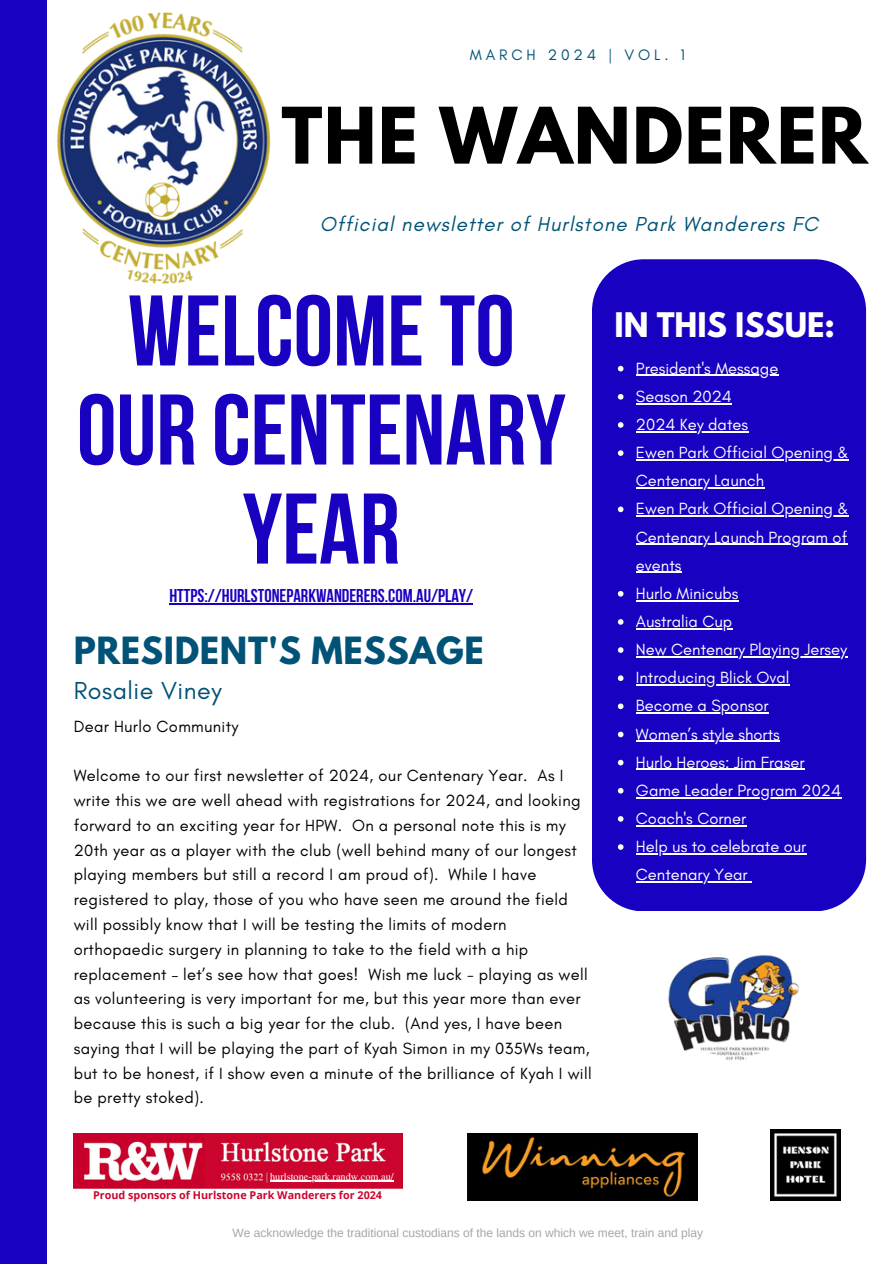
<style>
.page{position:relative;width:893px;height:1264px;background:#fff}
.page>*{position:absolute;margin:0;border:0;box-sizing:border-box;transform-origin:0 0}
.t1{font:700 100.05px/99px "Bebas Neue";color:#1901c1;text-align:center}
.t2{font:700 69px "League Spartan";letter-spacing:.02em;color:#000}
.t3{font:700 33.15px "League Spartan";letter-spacing:.02em;color:#005376}
.t4{font:700 30px "League Spartan";color:#fff}
.t5{font:25.05px "Glacial Indifference";letter-spacing:.02em;color:#005376}
.t6{font:italic 20.55px "Glacial Indifference";letter-spacing:.05em;color:#005376}
.t7{font:700 18.45px "Bebas Neue";color:#1901c1}
.t8{font:16.5px/24.8px "Glacial Indifference";letter-spacing:.02em;color:#000}
.t9{font:16.5px/28.2px "Glacial Indifference";color:#fff}
.t10{font:15.45px "Glacial Indifference";letter-spacing:.25em;color:#005376}
.t11{font:12px "Arimo";color:#a6a6a6}
.t12{font:700 10.8px "Open Sans";color:#cc052e}
.t13{font:10.2px "Te X Gyre Termes";color:#fff}
</style>
<div class="page">
<img style="left:46px;top:0;width:225px;height:309px">
<div style="left:0;top:0;width:46px;height:1263px;background:#1901c1"></div>
<img style="left:668px;top:955px;width:132px;height:106px">
<div style="left:592px;top:259px;width:274px;height:652px;background:#1901c1;border-radius:52px"></div>
<svg style="left:617px;top:366px;width:6px;height:5px"></svg>
<hr style="left:636px;top:375px;width:142px;height:1px;background:#fff">
<svg style="left:617px;top:394px;width:6px;height:5px"></svg>
<hr style="left:636px;top:403px;width:95px;height:1px;background:#fff">
<svg style="left:617px;top:422px;width:6px;height:6px"></svg>
<hr style="left:636px;top:431px;width:112px;height:1px;background:#fff">
<svg style="left:617px;top:450px;width:6px;height:6px"></svg>
<hr style="left:636px;top:459px;width:212px;height:1px;background:#fff">
<hr style="left:636px;top:487px;width:128px;height:1px;background:#fff">
<svg style="left:617px;top:506px;width:6px;height:6px"></svg>
<hr style="left:636px;top:515px;width:212px;height:1px;background:#fff">
<hr style="left:636px;top:543px;width:211px;height:2px;background:#fff">
<hr style="left:636px;top:572px;width:45px;height:1px;background:#fff">
<svg style="left:617px;top:591px;width:6px;height:5px"></svg>
<hr style="left:636px;top:600px;width:102px;height:1px;background:#fff">
<svg style="left:617px;top:619px;width:6px;height:5px"></svg>
<hr style="left:636px;top:628px;width:96px;height:1px;background:#fff">
<svg style="left:617px;top:647px;width:6px;height:6px"></svg>
<hr style="left:636px;top:656px;width:211px;height:1px;background:#fff">
<svg style="left:617px;top:675px;width:6px;height:6px"></svg>
<hr style="left:636px;top:684px;width:153px;height:1px;background:#fff">
<svg style="left:617px;top:703px;width:6px;height:6px"></svg>
<hr style="left:636px;top:712px;width:132px;height:1px;background:#fff">
<svg style="left:617px;top:731px;width:6px;height:6px"></svg>
<hr style="left:636px;top:740px;width:143px;height:1px;background:#fff">
<svg style="left:617px;top:759px;width:6px;height:6px"></svg>
<hr style="left:636px;top:768px;width:168px;height:2px;background:#fff">
<svg style="left:617px;top:788px;width:6px;height:5px"></svg>
<hr style="left:636px;top:797px;width:205px;height:1px;background:#fff">
<svg style="left:617px;top:816px;width:6px;height:5px"></svg>
<hr style="left:636px;top:825px;width:110px;height:1px;background:#fff">
<svg style="left:617px;top:844px;width:6px;height:5px"></svg>
<hr style="left:636px;top:853px;width:170px;height:1px;background:#fff">
<hr style="left:636px;top:881px;width:111px;height:1px;background:#fff">
<img style="left:73px;top:1133px;width:329px;height:55px">
<div style="left:270px;top:1170px;width:120px;height:14px;background:#cc052e"></div>
<hr style="left:270px;top:1180px;width:123px;height:1px;background:#fff">
<img style="left:770px;top:1129px;width:70px;height:71px">
<img style="left:467px;top:1133px;width:230px;height:67px">
<hr style="left:169px;top:603px;width:304px;height:1px;background:#1901c1">
<p class="t10" style="left:470px;top:46px;width:216px">MARCH 2024 | VOL. 1</p>
<p class="t2" style="left:281px;top:101px;width:587px">THE WANDERER</p>
<p class="t6" style="left:320px;top:211px;width:500px">Official newsletter of Hurlstone Park Wanderers FC</p>
<p class="t1" style="left:77px;top:291px;width:490px">WELCOMETO<br>OUR CENTENARY<br>YEAR</p>
<p class="t7" style="left:169px;top:588px;width:305px">HTTPS://HURLSTONEPARKWANDERERS.COM.AU/PLAY/</p>
<h3 class="t3" style="left:74px;top:634px;width:411px">PRESIDENT'S MESSAGE</h3>
<p class="t5" style="left:74px;top:675px;width:150px">Rosalie Viney</p>
<h2 class="t8" style="left:74px;top:713px;width:166px">Dear Hurlo Community</h2>
<h2 class="t8" style="left:74px;top:763px;width:519px">Welcome to our first newsletter of 2024, our Centenary Year. As I write this we are well ahead with registrations for 2024, and looking forward to an exciting year for HPW. On a personal note this is my 20th year as a player with the club (well behind many of our longest playing members but still a record I am proud of). While I have registered to play, those of you who have seen me around the field will possibly know that I will be testing the limits of modern orthopaedic surgery in planning to take to the field with a hip replacement – let’s see how that goes! Wish me luck - playing as well as volunteering is very important for me, but this year more than ever because this is such a big year for the club. (And yes, I have been saying that I will be playing the part of Kyah Simon in my 035Ws team, but to be honest, if I show even a minute of the brilliance of Kyah I will be pretty stoked).</h2>
<h6 class="t4" style="left:614px;top:310px;width:222px">IN THIS ISSUE:</h6>
<h1 class="t9" style="left:636px;top:354px;width:144px">President's Message</h1>
<h5 class="t9" style="left:636px;top:382px;width:97px">Season 2024</h5>
<p class="t9" style="left:636px;top:410px;width:114px">2024 Key dates</p>
<p class="t9" style="left:636px;top:438px;width:214px">Ewen Park Official Opening &amp;</p>
<p class="t9" style="left:636px;top:466px;width:214px">Centenary Launch<br>Ewen Park Official Opening &amp;</p>
<p class="t9" style="left:636px;top:522px;width:213px">Centenary Launch Program of events<br>Hurlo Minicubs</p>
<p class="t9" style="left:636px;top:607px;width:98px">Australia Cup</p>
<p class="t9" style="left:636px;top:635px;width:213px">New Centenary Playing Jersey</p>
<p class="t9" style="left:636px;top:663px;width:155px">Introducing Blick Oval</p>
<p class="t9" style="left:636px;top:691px;width:134px">Become a Sponsor</p>
<p class="t9" style="left:636px;top:719px;width:145px">Women’s style shorts</p>
<p class="t9" style="left:636px;top:747px;width:170px">Hurlo Heroes: Jim Fraser</p>
<p class="t9" style="left:636px;top:776px;width:207px">Game Leader Program 2024</p>
<p class="t9" style="left:636px;top:804px;width:112px">Coach's Corner</p>
<p class="t9" style="left:636px;top:832px;width:172px">Help us to celebrate our</p>
<p class="t9" style="left:636px;top:860px;width:113px">Centenary Year</p>
<p class="t13" style="left:270px;top:1168px;width:125px">hurlstone-park.randw.com.au/</p>
<p class="t12" style="left:93px;top:1186px;width:290px">Proud sponsors of Hurlstone Park Wanderers for 2024</p>
<p class="t11" style="left:232px;top:1225px;width:472px">We acknowledge the traditional custodians of the lands on which we meet, train and play</p>
</div>
